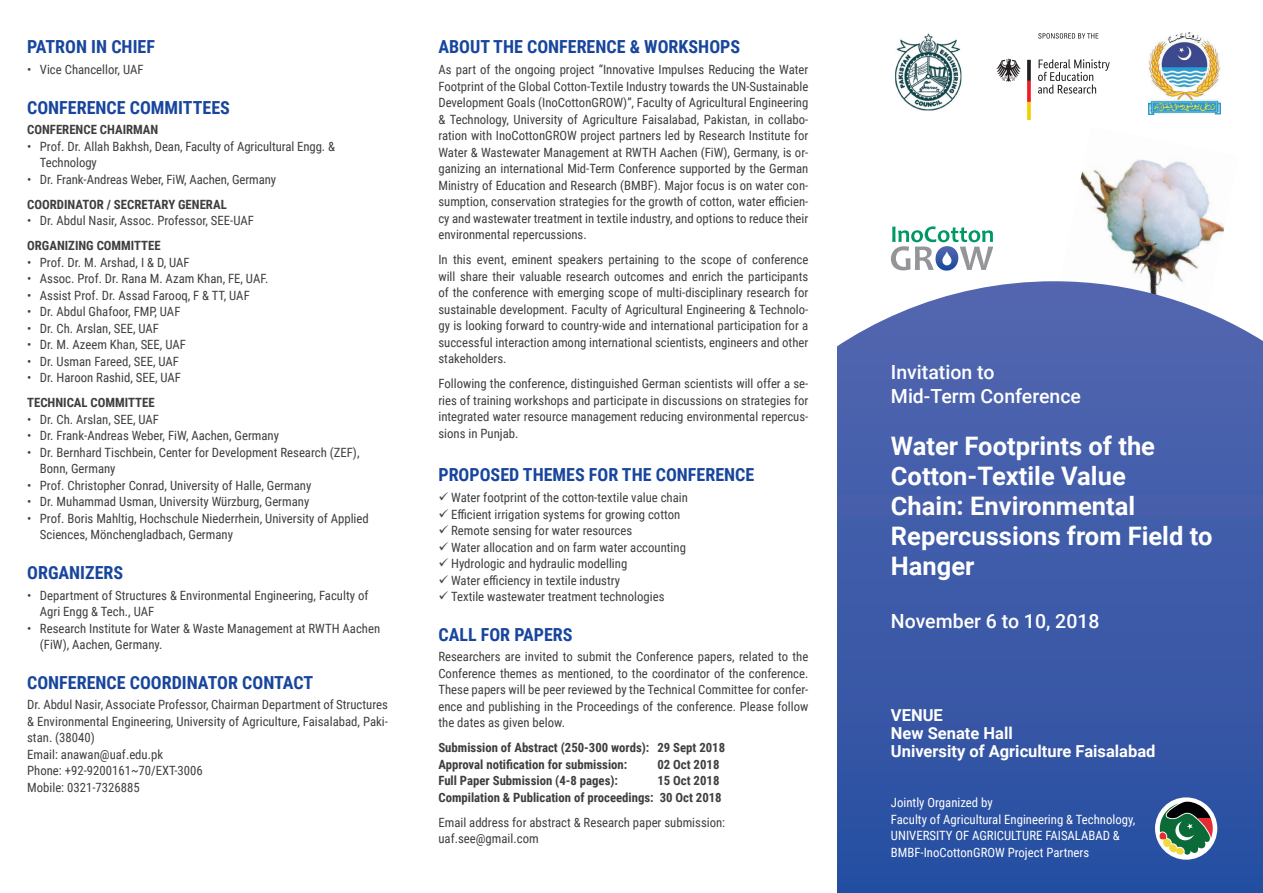
<style>
.page{position:relative;width:1263px;height:893px;background:#fff}
.page>*{position:absolute;margin:0;border:0;box-sizing:border-box;transform-origin:0 0}
.t1{font:700 25.5px/30px "Roboto";color:#fff}
.t2{font:500 19.5px/23.4px "Roboto";color:#fff}
.t3{font:700 18px "Roboto Condensed";color:#18469d}
.t4{font:700 16.5px/18px "Roboto";color:#fff}
.t5{font:12.75px/16.5px "Roboto Condensed";color:#3e3e3f}
.t6{font:700 12.75px/16.5px "Roboto Condensed";color:#3e3e3f}
.t7{font:12.75px/16.5px "Roboto Condensed";color:#fff}
</style>
<div class="page">
<img style="left:1080px;top:159px;width:145px;height:122px">
<svg style="left:837px;top:281px;width:426px;height:612px;background:#4360ab"></svg>
<svg style="left:1038px;top:59px;width:72px;height:35px"></svg>
<svg style="left:996px;top:59px;width:25px;height:23px"></svg>
<svg style="left:1027px;top:60px;width:4px;height:59px"></svg>
<svg style="left:1038px;top:33px;width:60px;height:6px"></svg>
<svg style="left:891px;top:226px;width:102px;height:45px"></svg>
<div style="left:1155px;top:797px;width:62px;height:63px;background:#fff;border-radius:50%"></div>
<svg style="left:1165px;top:802px;width:48px;height:16px"></svg>
<svg style="left:1210px;top:818px;width:3px;height:20px"></svg>
<svg style="left:1159px;top:804px;width:51px;height:51px;background:#5a7d61"></svg>
<img style="left:1148px;top:32px;width:72px;height:82px">
<img style="left:895px;top:33px;width:67px;height:78px">
<h3 class="t3" style="left:27px;top:34px;width:129px">PATRON IN CHIEF</h3>
<p class="t5" style="left:27px;top:61px;width:118px">• Vice Chancellor, UAF</p>
<h3 class="t3" style="left:27px;top:95px;width:204px">CONFERENCE COMMITTEES</h3>
<p class="t6" style="left:27px;top:121px;width:133px">CONFERENCE CHAIRMAN</p>
<p class="t5" style="left:40px;top:138px;width:297px;text-indent:-13px">• Prof. Dr. Allah Bakhsh, Dean, Faculty of Agricultural Engg. &amp;<br>Technology</p>
<p class="t5" style="left:27px;top:171px;width:251px">• Dr. Frank-Andreas Weber, FiW, Aachen, Germany</p>
<p class="t6" style="left:27px;top:196px;width:201px">COORDINATOR / SECRETARY GENERAL</p>
<p class="t5" style="left:27px;top:212px;width:228px">• Dr. Abdul Nasir, Assoc. Professor, SEE-UAF</p>
<p class="t6" style="left:27px;top:237px;width:135px">ORGANIZING COMMITTEE</p>
<p class="t5" style="left:27px;top:254px;width:164px">• Prof. Dr. M. Arshad, I &amp; D, UAF</p>
<p class="t5" style="left:27px;top:270px;width:243px">• Assoc. Prof. Dr. Rana M. Azam Khan, FE, UAF.</p>
<p class="t5" style="left:27px;top:287px;width:224px">• Assist Prof. Dr. Assad Farooq, F &amp; TT, UAF</p>
<p class="t5" style="left:27px;top:303px;width:155px">• Dr. Abdul Ghafoor, FMP, UAF</p>
<p class="t5" style="left:27px;top:320px;width:133px">• Dr. Ch. Arslan, SEE, UAF</p>
<p class="t5" style="left:27px;top:336px;width:160px">• Dr. M. Azeem Khan, SEE, UAF</p>
<p class="t5" style="left:27px;top:353px;width:153px">• Dr. Usman Fareed, SEE, UAF</p>
<p class="t5" style="left:27px;top:369px;width:155px">• Dr. Haroon Rashid, SEE, UAF</p>
<p class="t6" style="left:27px;top:394px;width:129px">TECHNICAL COMMITTEE</p>
<p class="t5" style="left:27px;top:411px;width:133px">• Dr. Ch. Arslan, SEE, UAF</p>
<p class="t5" style="left:27px;top:427px;width:253px">• Dr. Frank-Andreas Weber, FiW, Aachen, Germany</p>
<p class="t5" style="left:40px;top:444px;width:321px;text-indent:-13px">• Dr. Bernhard Tischbein, Center for Development Research (ZEF),<br>Bonn, Germany</p>
<p class="t5" style="left:27px;top:477px;width:286px">• Prof. Christopher Conrad, University of Halle, Germany</p>
<p class="t5" style="left:27px;top:493px;width:284px">• Dr. Muhammad Usman, University Würzburg, Germany</p>
<p class="t5" style="left:40px;top:510px;width:330px;text-indent:-13px">• Prof. Boris Mahltig, Hochschule Niederrhein, University of Applied<br>Sciences, Mönchengladbach, Germany</p>
<h3 class="t3" style="left:27px;top:560px;width:98px">ORGANIZERS</h3>
<p class="t5" style="left:40px;top:586px;width:330px;text-indent:-13px">• Department of Structures &amp; Environmental Engineering, Faculty of<br>Agri Engg &amp; Tech., UAF</p>
<p class="t5" style="left:40px;top:619px;width:342px;text-indent:-13px">• Research Institute for Water &amp; Waste Management at RWTH Aachen (FiW), Aachen, Germany.</p>
<h3 class="t3" style="left:27px;top:670px;width:287px">CONFERENCE COORDINATOR CONTACT</h3>
<p class="t5" style="left:27px;top:696px;width:362px">Dr. Abdul Nasir, Associate Professor, Chairman Department of Structures &amp; Environmental Engineering, University of Agriculture, Faisalabad, Paki&shy;stan. (38040)<br>Email: anawan@uaf.edu.pk<br>Phone: +92-9200161~70/EXT-3006<br>Mobile: 0321-7326885</p>
<h3 class="t3" style="left:438px;top:34px;width:303px">ABOUT THE CONFERENCE &amp; WORKSHOPS</h3>
<p class="t5" style="left:438px;top:61px;width:371px;text-align:justify">As part of the ongoing project “Innovative Impulses Reducing the Water Footprint of the Global Cotton-Textile Industry towards the UN-Sustainable Development Goals (InoCottonGROW)”, Faculty of Agricultural Engineering &amp; Technology, University of Agriculture Faisalabad, Pakistan, in collabo&shy;ration with InoCottonGROW project partners led by Research Institute for Water &amp; Wastewater Management at RWTH Aachen (FiW), Germany, is or&shy;ganizing an international Mid-Term Conference supported by the German Ministry of Education and Research (BMBF). Major focus is on water con&shy;sumption, conservation strategies for the growth of cotton, water efficien&shy;cy and wastewater treatment in textile industry, and options to reduce their environmental repercussions.</p>
<p class="t5" style="left:438px;top:251px;width:371px;text-align:justify">In this event, eminent speakers pertaining to the scope of conference will share their valuable research outcomes and enrich the participants of the conference with emerging scope of multi-disciplinary research for sustainable development. Faculty of Agricultural Engineering &amp; Technolo&shy;gy is looking forward to country-wide and international participation for a successful interaction among international scientists, engineers and other stakeholders.</p>
<p class="t5" style="left:438px;top:375px;width:371px;text-align:justify">Following the conference, distinguished German scientists will offer a se&shy;ries of training workshops and participate in discussions on strategies for integrated water resource management reducing environmental repercus&shy;sions in Punjab.</p>
<h3 class="t3" style="left:438px;top:462px;width:317px">PROPOSED THEMES FOR THE CONFERENCE</h3>
<p class="t5" style="left:438px;top:489px;width:251px">✓ Water footprint of the cotton-textile value chain</p>
<p class="t5" style="left:438px;top:505px;width:243px">✓ Efficient irrigation systems for growing cotton</p>
<p class="t5" style="left:438px;top:522px;width:195px">✓ Remote sensing for water resources</p>
<p class="t5" style="left:438px;top:538px;width:249px">✓ Water allocation and on farm water accounting</p>
<p class="t5" style="left:438px;top:555px;width:190px">✓ Hydrologic and hydraulic modelling</p>
<p class="t5" style="left:438px;top:571px;width:183px">✓ Water efficiency in textile industry</p>
<p class="t5" style="left:438px;top:588px;width:228px">✓ Textile wastewater treatment technologies</p>
<h3 class="t3" style="left:438px;top:622px;width:136px">CALL FOR PAPERS</h3>
<p class="t5" style="left:438px;top:648px;width:371px;text-align:justify">Researchers are invited to submit the Conference papers, related to the Conference themes as mentioned, to the coordinator of the conference.<br>These papers will be peer reviewed by the Technical Committee for confer&shy;ence and publishing in the Proceedings of the conference. Please follow the dates as given below.</p>
<p class="t6" style="left:438px;top:739px;width:288px">Submission of Abstract (250-300 words): 29 Sept 2018<br>Approval notification for submission:</p>
<p class="t6" style="left:657px;top:756px;width:64px">02 Oct 2018</p>
<p class="t6" style="left:438px;top:772px;width:181px">Full Paper Submission (4-8 pages):</p>
<p class="t6" style="left:438px;top:772px;width:285px;text-align:right">15 Oct 2018<br>Compilation &amp; Publication of proceedings: 30 Oct 2018</p>
<p class="t5" style="left:438px;top:814px;width:288px">Email address for abstract &amp; Research paper submission: uaf.see@gmail.com</p>
<h2 class="t2" style="left:891px;top:360px;width:192px">Invitation to<br>Mid-Term Conference</h2>
<h1 class="t1" style="left:891px;top:430px;width:323px">Water Footprints of the<br>Cotton-Textile Value<br>Chain: Environmental<br>Repercussions from Field to<br>Hanger</h1>
<h2 class="t2" style="left:891px;top:609px;width:210px">November 6 to 10, 2018</h2>
<p class="t4" style="left:891px;top:706px;width:266px">VENUE<br>New Senate Hall<br>University of Agriculture Faisalabad</p>
<p class="t7" style="left:891px;top:794px;width:246px">Jointly Organized by<br>Faculty of Agricultural Engineering &amp; Technology, UNIVERSITY OF AGRICULTURE FAISALABAD &amp; BMBF-InoCottonGROW Project Partners</p>
</div>
